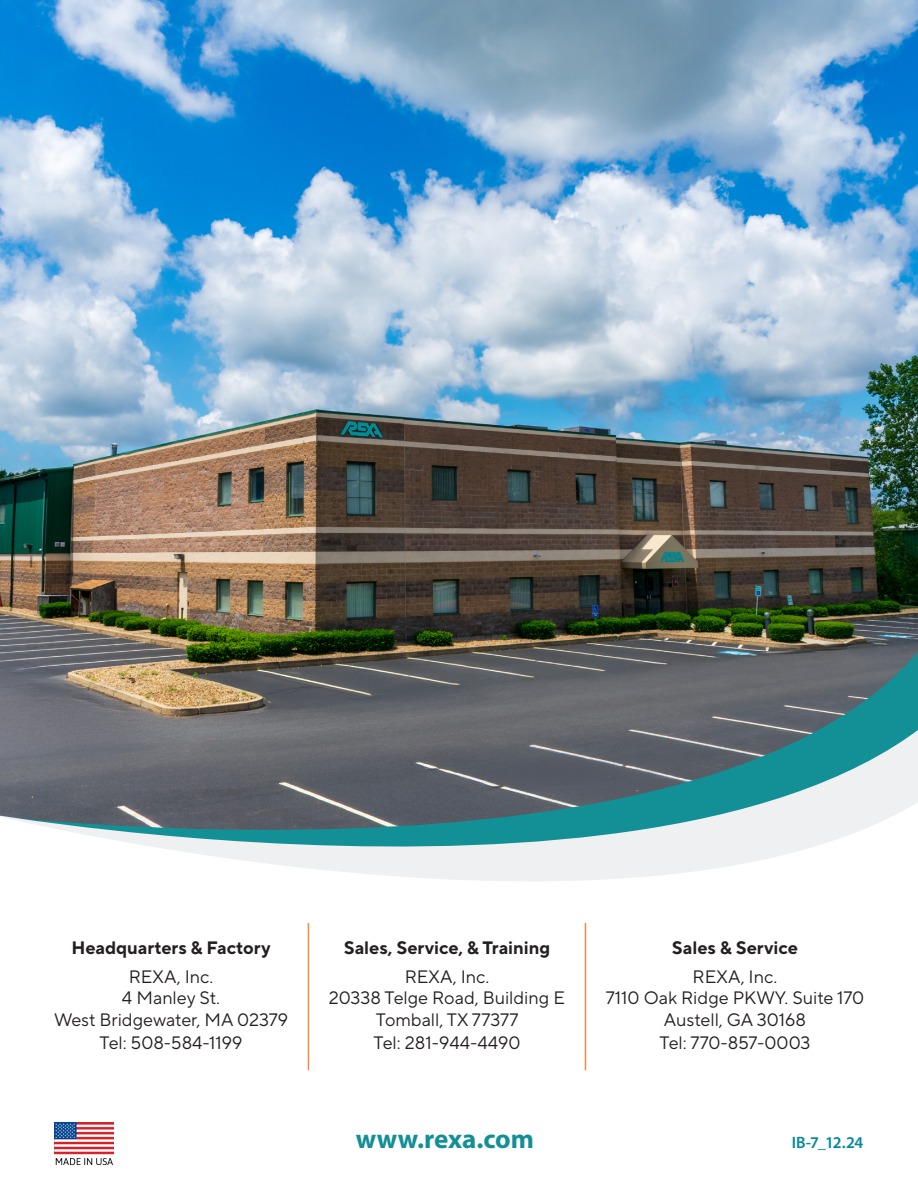
<style>
.page{position:relative;width:918px;height:1188px;background:#fff}
.page>*{position:absolute;margin:0;border:0;box-sizing:border-box;transform-origin:0 0}
.t1{font:700 27px "Myriad Pro";color:#138f96}
.t2{font:18px "TT Norms Pro";color:#231f20}
.t3{font:700 18px "TT Norms Pro";color:#231f20}
.Page_10_Text{font:600 16.5px "Myriad Pro";color:#008b98}
</style>
<div class="page">
<img style="left:0;top:0;width:918px;height:261px">
<svg style="left:0;top:261px;width:918px;height:48px;background:#c0d4e6"></svg>
<svg style="left:0;top:309px;width:918px;height:85px;background:#a9c4d8"></svg>
<img style="left:0;top:394px;width:918px;height:761px">
<hr style="left:585px;top:923px;width:1px;height:147px;background:#f58a40">
<hr style="left:308px;top:923px;width:1px;height:147px;background:#f58a40">
<img style="left:55px;top:1123px;width:59px;height:42px">
<p class="t3" style="left:71px;top:935px;width:201px">Headquarters &amp; Factory</p>
<p class="t2" style="left:129px;top:964px;width:86px">REXA, Inc.</p>
<p class="t2" style="left:122px;top:985px;width:100px">4 Manley St.</p>
<p class="t2" style="left:54px;top:1007px;width:235px">West Bridgewater, MA 02379</p>
<p class="t2" style="left:100px;top:1030px;width:144px">Tel: 508-584-1199</p>
<p class="t3" style="left:344px;top:935px;width:208px">Sales, Service, &amp; Training</p>
<p class="t2" style="left:405px;top:964px;width:86px">REXA, Inc.</p>
<p class="t2" style="left:329px;top:985px;width:238px">20338 Telge Road, Building E</p>
<p class="t2" style="left:376px;top:1007px;width:144px">Tomball, TX 77377</p>
<p class="t2" style="left:374px;top:1030px;width:148px">Tel: 281-944-4490</p>
<p class="t3" style="left:672px;top:935px;width:127px">Sales &amp; Service</p>
<p class="t2" style="left:693px;top:964px;width:86px">REXA, Inc.</p>
<p class="t2" style="left:606px;top:985px;width:260px">7110 Oak Ridge PKWY. Suite 170</p>
<p class="t2" style="left:664px;top:1007px;width:144px">Austell, GA 30168</p>
<p class="t2" style="left:660px;top:1030px;width:152px">Tel: 770-857-0003</p>
<p class="t1" style="left:356px;top:1121px;width:180px">www.rexa.com</p>
<p class="Page_10_Text" style="left:792px;top:1132px;width:73px">IB-7_12.24</p>
</div>
